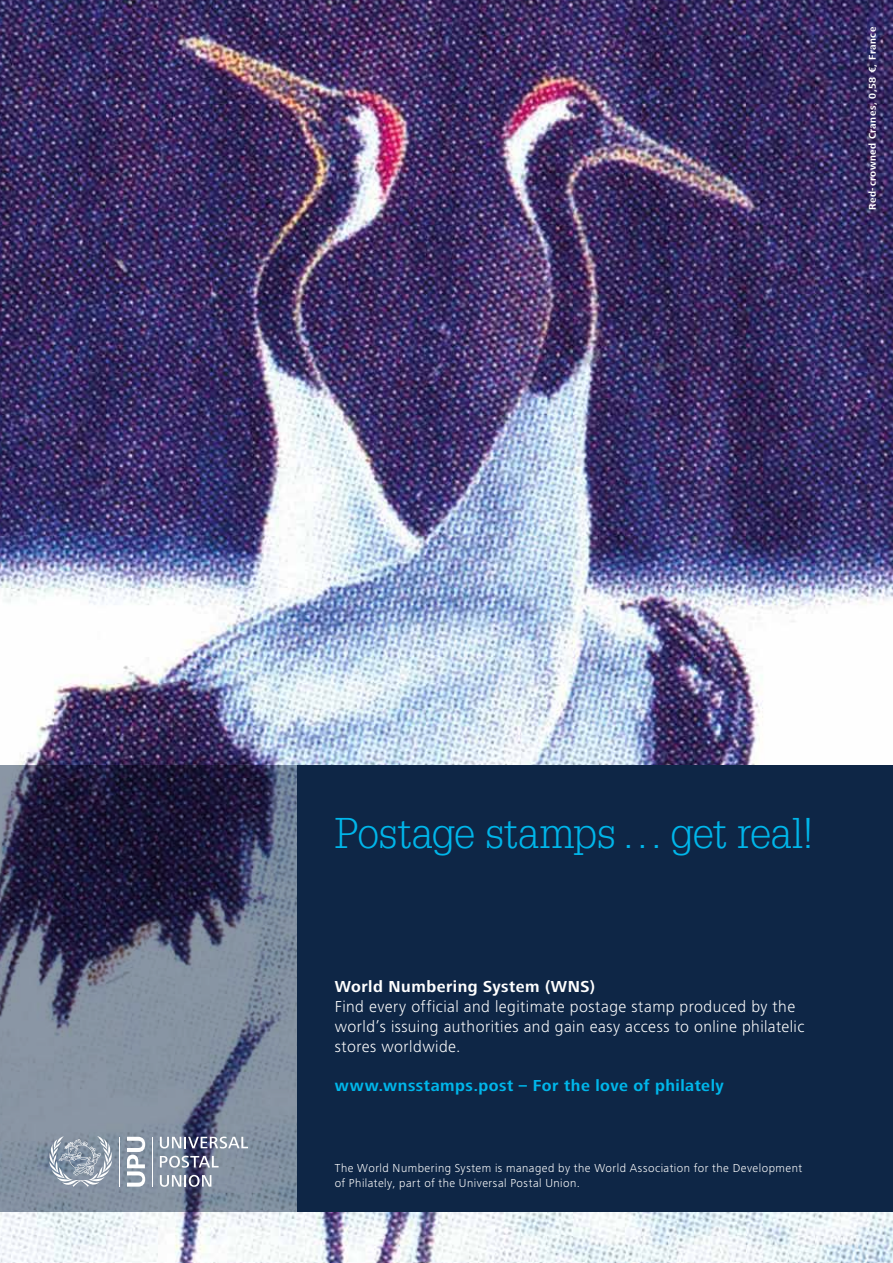
<style>
.page{position:relative;width:893px;height:1263px;background:#fff}
.page>*{position:absolute;margin:0;border:0;box-sizing:border-box;transform-origin:0 0}
.t1{font:300 42px "Glypha LT Std";letter-spacing:-.01em;color:#00b6ea}
.t2{font:300 16.5px/19.8px "Frutiger Next LT";letter-spacing:.025em;color:#fff}
.t3{font:700 16.5px "Frutiger Next LT";letter-spacing:.03em;color:#00b6ea}
.t4{font:700 16.5px "Frutiger Next LT";letter-spacing:.03em;color:#fff}
.t5{font:300 12px/14.4px "Frutiger Next LT";letter-spacing:.04em;color:#fff}
.t6{font:700 10.2px "Frutiger Next LT";letter-spacing:.045em;color:#fff}
</style>
<div class="page">
<img style="left:0;top:0;width:893px;height:1263px">
<svg style="left:0;top:765px;width:298px;height:447px;background:#5c637a"></svg>
<div style="left:298px;top:765px;width:595px;height:447px;background:#0e2646"></div>
<svg style="left:50px;top:1136px;width:62px;height:51px;background:#9aa6b4"></svg>
<svg style="left:127px;top:1137px;width:18px;height:49px"></svg>
<hr style="left:119px;top:1137px;width:1px;height:49px;background:#fff">
<hr style="left:152px;top:1137px;width:1px;height:49px;background:#fff">
<svg style="left:160px;top:1136px;width:88px;height:12px"></svg>
<svg style="left:160px;top:1156px;width:59px;height:12px"></svg>
<svg style="left:160px;top:1175px;width:51px;height:12px"></svg>
<p class="t6" style="left:867px;top:210px;width:184px;rotate:-90deg">Red-crowned Cranes, 0,58 €, France</p>
<h1 class="t1" style="left:335px;top:809px;width:482px">Postage stamps… get real!</h1>
<p class="t4" style="left:335px;top:977px;width:262px">World Numbering System (WNS)</p>
<p class="t2" style="left:335px;top:996px;width:471px">Find every official and legitimate postage stamp produced by the world’s issuing authorities and gain easy access to online philatelic stores worldwide.</p>
<p class="t3" style="left:335px;top:1076px;width:390px">www.wnsstamps.post – For the love of philately</p>
<p class="t5" style="left:335px;top:1161px;width:469px">The World Numbering System is managed by the World Association for the Development of Philately, part of the Universal Postal Union.</p>
</div>
